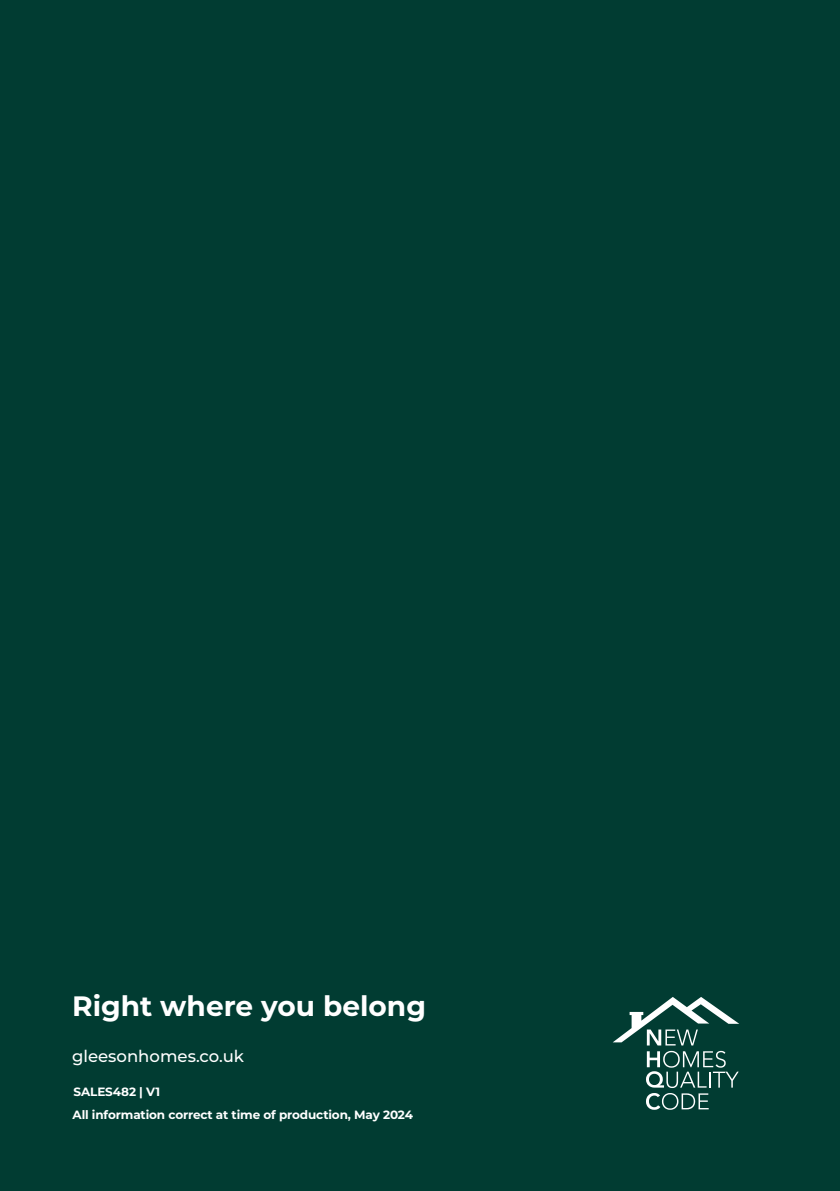
<style>
.page{position:relative;width:840px;height:1191px;background:#fff}
.page>*{position:absolute;margin:0;border:0;box-sizing:border-box;transform-origin:0 0}
.t1{font:700 28px "Montserrat";color:#fff}
.t2{font:500 16.4px "Montserrat";color:#fff}
.t3{font:700 12px/23.4px "Montserrat";letter-spacing:-.01em;color:#fff}
</style>
<div class="page">
<div style="left:0;top:0;width:839px;height:1191px;background:#013c32"></div>
<svg style="left:613px;top:997px;width:125px;height:112px"></svg>
<h1 class="t1" style="left:72px;top:986px;width:355px">Right where you belong</h1>
<h2 class="t2" style="left:72px;top:1045px;width:173px">gleesonhomes.co.uk</h2>
<p class="t3" style="left:73px;top:1079px;width:342px">SALES482 | V1<br>All information correct at time of production, May 2024</p>
</div>
